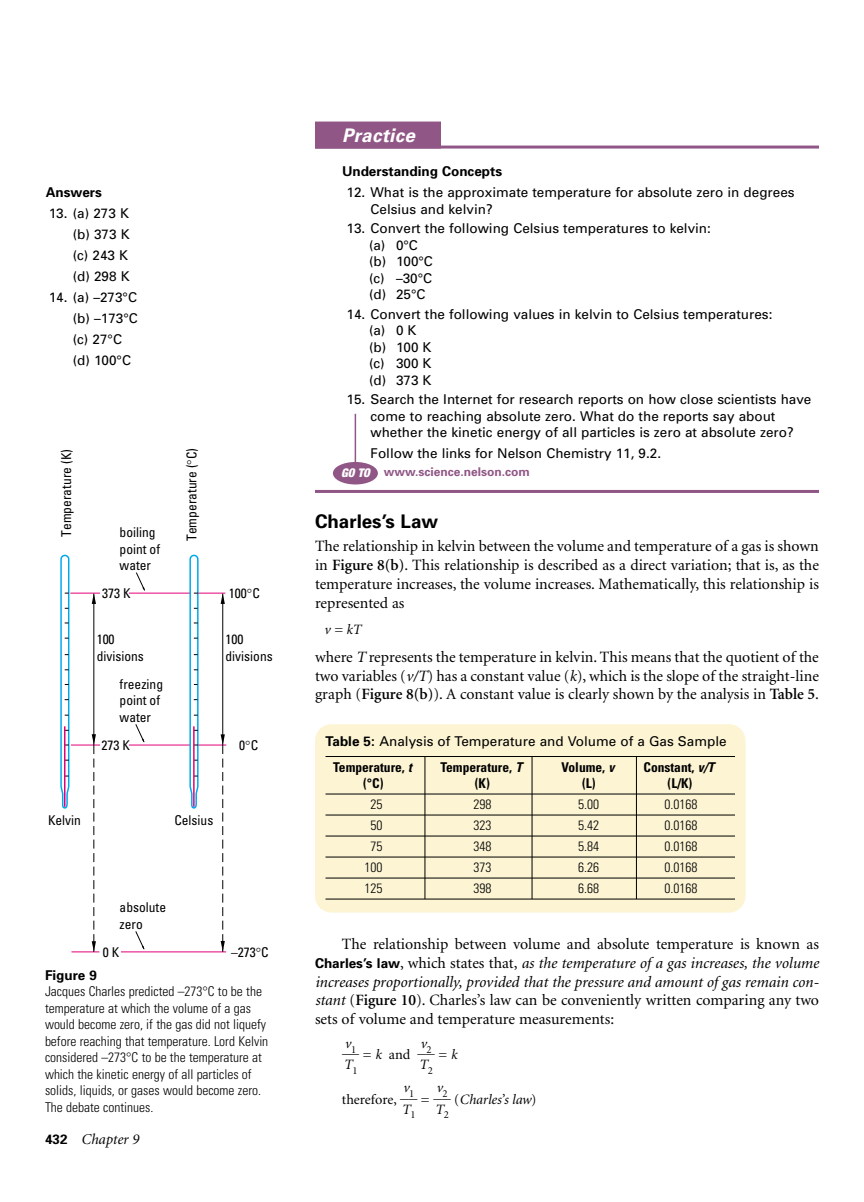
<style>
.page{position:relative;width:864px;height:1202px;background:#fff}
.page>*{position:absolute;margin:0;border:0;box-sizing:border-box;transform-origin:0 0}
.t1{font:700 18.75px "Univers";color:#000}
.t2{font:italic 700 18.75px "Univers";letter-spacing:.015em;color:#fff}
.t3{font:15.75px/18.8px "Minion";color:#000;text-align:justify}
.t4{font:italic 15px "Minion";color:#000}
.t5{font:14.25px/10.1px "Minion";color:#000}
.t6{font:italic 14.25px "Minion";color:#000}
.t7{font:13.5px/16.5px "Univers";color:#000}
.t8{font:300 condensed 13.5px/16.5px "Univers";color:#000}
.t9{font:condensed 13.5px/16.5px "Univers";color:#000}
.t10{font:700 condensed 13.5px "Univers";color:#000}
.t11{font:700 13.5px "Univers";color:#000}
.t12{font:700 12px "Univers";color:#905786}
.t13{font:10.65px "Minion";color:#000}
.s1{font-family:"Univers";font-weight:700;font-style:normal;font-size:13.5px}
.s2{font-family:"Helvetica Neue";font-weight:900;font-style:italic;font-stretch:condensed;color:#fff}
.s3{font-weight:600}
.s4{font-style:italic}
.s5{font-weight:700}
.s6{font-weight:700;font-stretch:condensed}
.s7{font-weight:700;font-style:italic;font-stretch:condensed}
.s8{font-family:"Univers";font-weight:700;font-size:13.5px}
.s9{font-family:"Mathematical Pi One"}
</style>
<div class="page">
<div style="left:315px;top:122px;width:126px;height:26px;background:#905786"></div>
<hr style="left:315px;top:146px;width:504px;height:2px;background:#905786">
<hr style="left:315px;top:490px;width:504px;height:3px;background:#905786">
<hr style="left:71px;top:744px;width:155px;height:1px;background:#e3007a">
<div style="left:100px;top:739px;width:28px;height:11px;background:#fff"></div>
<hr style="left:70px;top:593px;width:155px;height:1px;background:#e3007a">
<svg style="left:60px;top:554px;width:10px;height:255px"></svg>
<hr style="left:64px;top:726px;width:2px;height:80px;background:#e3007a">
<hr style="left:71px;top:951px;width:155px;height:1px;background:#e3007a">
<hr style="left:93px;top:593px;width:1px;height:152px;background:#000">
<hr style="left:222px;top:593px;width:1px;height:152px;background:#000">
<svg style="left:92px;top:593px;width:4px;height:11px"></svg>
<svg style="left:189px;top:554px;width:10px;height:255px"></svg>
<hr style="left:193px;top:726px;width:2px;height:80px;background:#e3007a">
<svg style="left:221px;top:593px;width:4px;height:11px"></svg>
<svg style="left:92px;top:734px;width:4px;height:218px"></svg>
<svg style="left:221px;top:734px;width:4px;height:218px"></svg>
<div style="left:101px;top:588px;width:28px;height:10px;background:#fff"></div>
<div style="left:99px;top:945px;width:22px;height:12px;background:#fff"></div>
<svg style="left:136px;top:572px;width:9px;height:19px"></svg>
<svg style="left:135px;top:724px;width:10px;height:18px"></svg>
<svg style="left:135px;top:931px;width:10px;height:18px"></svg>
<div style="left:333px;top:462px;width:45px;height:22px;background:#905786;border-radius:50%"></div>
<hr style="left:355px;top:414px;width:1px;height:52px;background:#905786">
<div style="left:315px;top:724px;width:431px;height:188px;background:#fcf4d3;border-radius:16px"></div>
<hr style="left:326px;top:756px;width:409px;height:1px;background:#000">
<hr style="left:326px;top:793px;width:409px;height:1px;background:#000">
<hr style="left:326px;top:814px;width:409px;height:1px;background:#000">
<hr style="left:326px;top:835px;width:409px;height:1px;background:#000">
<hr style="left:326px;top:856px;width:409px;height:1px;background:#000">
<hr style="left:326px;top:877px;width:409px;height:1px;background:#000">
<hr style="left:326px;top:898px;width:409px;height:1px;background:#000">
<hr style="left:425px;top:756px;width:1px;height:143px;background:#000">
<hr style="left:636px;top:756px;width:1px;height:143px;background:#000">
<hr style="left:532px;top:756px;width:1px;height:143px;background:#000">
<p class="t11" style="left:46px;top:187px;width:58px">Answers</p>
<p class="t7" style="left:73px;top:204px;width:58px;line-height:21px;text-align:justify;text-indent:-24px">13. (a) 273 K (b) 373 K (c) 243 K (d) 298 K</p>
<p class="t7" style="left:73px;top:288px;width:67px;line-height:21px;text-indent:-24px">14. (a) –273°C (b) –173°C (c) 27°C (d) 100°C</p>
<p class="t9" style="left:59px;top:537px;width:89px;rotate:-90deg">Temperature (K)</p>
<p class="t9" style="left:185px;top:541px;width:95px;rotate:-90deg">Temperature ( C)</p>
<p class="t9" style="left:120px;top:525px;width:42px">boiling point of water</p>
<p class="t9" style="left:102px;top:586px;width:30px">373 K</p>
<p class="t9" style="left:229px;top:586px;width:32px">100 C</p>
<p class="t9" style="left:226px;top:632px;width:49px">100 divisions</p>
<p class="t9" style="left:97px;top:632px;width:49px">100 divisions</p>
<p class="t9" style="left:120px;top:677px;width:45px">freezing point of water</p>
<p class="t9" style="left:102px;top:738px;width:30px">273 K</p>
<p class="t9" style="left:239px;top:738px;width:20px">0 C</p>
<p class="t9" style="left:48px;top:813px;width:34px">Kelvin</p>
<p class="t9" style="left:174px;top:813px;width:40px">Celsius</p>
<p class="t9" style="left:120px;top:900px;width:48px">absolute zero</p>
<p class="t9" style="left:103px;top:945px;width:18px">0 K</p>
<p class="t9" style="left:231px;top:945px;width:39px">–273 C</p>
<p class="t11" style="left:45px;top:970px;width:54px">Figure 9</p>
<p class="t8" style="left:45px;top:984px;width:225px">Jacques Charles predicted –273°C to be the temperature at which the volume of a gas would become zero, if the gas did not liquefy before reaching that temperature. Lord Kelvin considered –273°C to be the temperature at which the kinetic energy of all particles of solids, liquids, or gases would become zero.<br>The debate continues.</p>
<p class="t4" style="left:45px;top:1132px;width:96px"><span class="s1">432</span> Chapter 9</p>
<p class="t2" style="left:342px;top:128px;width:74px">Practice</p>
<p class="t11" style="left:342px;top:167px;width:162px">Understanding Concepts</p>
<p class="t7" style="left:370px;top:185px;width:426px;text-indent:-24px">12. What is the approximate temperature for absolute zero in degrees<br>Celsius and kelvin?</p>
<p class="t7" style="left:369px;top:221px;width:343px;text-indent:-23px">13. Convert the following Celsius temperatures to kelvin: (a) 0°C<br>(b) 100°C<br>(c) –30°C<br>(d) 25°C</p>
<p class="t7" style="left:369px;top:307px;width:405px;text-indent:-23px">14. Convert the following values in kelvin to Celsius temperatures: (a) 0 K<br>(b) 100 K<br>(c) 300 K<br>(d) 373 K</p>
<p class="t7" style="left:370px;top:392px;width:442px;text-indent:-24px">15. Search the Internet for research reports on how close scientists have come to reaching absolute zero. What do the reports say about whether the kinetic energy of all particles is zero at absolute zero?</p>
<p class="t7" style="left:370px;top:446px;width:292px">Follow the links for Nelson Chemistry 11, 9.2.</p>
<p class="t12" style="left:341px;top:467px;width:190px"><span class="s2">GO TO</span> www.science.nelson.com</p>
<p class="t1" style="left:315px;top:514px;width:125px">Charles’s Law</p>
<p class="t3" style="left:315px;top:538px;width:505px">The relationship in kelvin between the volume and temperature of a gas is shown in <span class="s3">Figure 8(b)</span>. This relationship is described as a direct variation; that is, as the temperature increases, the volume increases. Mathematically, this relationship is represented as</p>
<p class="t6" style="left:324px;top:624px;width:39px">v = kT</p>
<p class="t3" style="left:315px;top:648px;width:505px">where <span class="s4">T</span> represents the temperature in kelvin. This means that the quotient of the two variables (<span class="s4">v/T</span>) has a constant value (<span class="s4">k</span>), which is the slope of the straight-line graph (<span class="s3">Figure 8(b)</span>). A constant value is clearly shown by the analysis in <span class="s3">Table 5</span>.</p>
<p class="t7" style="left:333px;top:730px;width:395px;line-height:25.5px;text-indent:-8px"><span class="s5">Table 5:</span> Analysis of Temperature and Volume of a Gas Sample<br><span class="s6">Temperature,</span> <span class="s7">t</span></p>
<p class="t10" style="left:440px;top:762px;width:83px">Temperature, <span class="s4">T</span></p>
<p class="t10" style="left:561px;top:762px;width:55px">Volume, <span class="s4">v</span></p>
<p class="t10" style="left:644px;top:762px;width:72px">Constant, <span class="s4">v/T</span></p>
<p class="t10" style="left:363px;top:778px;width:22px">(°C)</p>
<p class="t10" style="left:475px;top:778px;width:17px">(K)</p>
<p class="t10" style="left:582px;top:778px;width:15px">(L)</p>
<p class="t10" style="left:668px;top:778px;width:26px">(L/K)</p>
<p class="t8" style="left:371px;top:797px;width:13px">25</p>
<p class="t8" style="left:473px;top:797px;width:19px">298</p>
<p class="t8" style="left:578px;top:797px;width:22px">5.00</p>
<p class="t8" style="left:665px;top:797px;width:34px">0.0168</p>
<p class="t8" style="left:371px;top:818px;width:13px">50</p>
<p class="t8" style="left:473px;top:818px;width:19px">323</p>
<p class="t8" style="left:578px;top:818px;width:22px">5.42</p>
<p class="t8" style="left:665px;top:818px;width:34px">0.0168</p>
<p class="t8" style="left:371px;top:839px;width:13px">75</p>
<p class="t8" style="left:473px;top:839px;width:19px">348</p>
<p class="t8" style="left:578px;top:839px;width:22px">5.84</p>
<p class="t8" style="left:665px;top:839px;width:34px">0.0168</p>
<p class="t8" style="left:365px;top:860px;width:19px">100</p>
<p class="t8" style="left:473px;top:860px;width:19px">373</p>
<p class="t8" style="left:578px;top:860px;width:22px">6.26</p>
<p class="t8" style="left:665px;top:860px;width:34px">0.0168</p>
<p class="t8" style="left:365px;top:881px;width:19px">125</p>
<p class="t8" style="left:473px;top:881px;width:19px">398</p>
<p class="t8" style="left:578px;top:881px;width:22px">6.68</p>
<p class="t8" style="left:665px;top:881px;width:34px">0.0168</p>
<p class="t3" style="left:315px;top:936px;width:506px;text-indent:27px">The relationship between volume and absolute temperature is known as <span class="s8">Charles’s law</span>, which states that, <span class="s4">as the temperature of a gas increases, the volume increases proportionally, provided that the pressure and amount of gas remain con&shy;stant</span> (<span class="s3">Figure 10</span>). Charles’s law can be conveniently written comparing any two sets of volume and temperature measurements:</p>
<p class="t5" style="left:342px;top:1051px;width:117px"><span class="s9">--</span> = <span class="s4">k</span> and <span class="s9">--</span> = <span class="s4">k<br>T</span></p>
<p class="t6" style="left:420px;top:1037px;width:13px">v<sub>2</sub></p>
<p class="t13" style="left:428px;top:1066px;width:7px">2</p>
<p class="t5" style="left:342px;top:1095px;width:196px">therefore, <span class="s9">--</span> = <span class="s9">--</span> (<span class="s4">Charles’s law</span>)</p>
<p class="t6" style="left:402px;top:1103px;width:10px">T</p>
<p class="t6" style="left:345px;top:1037px;width:13px">v<sub>1</sub></p>
<p class="t13" style="left:352px;top:1066px;width:7px">1</p>
<p class="t6" style="left:419px;top:1059px;width:10px">T</p>
<p class="t6" style="left:403px;top:1082px;width:13px">v<sub>1</sub></p>
<p class="t13" style="left:410px;top:1110px;width:7px">1</p>
<p class="t6" style="left:436px;top:1082px;width:13px">v<sub>2</sub></p>
<p class="t13" style="left:444px;top:1110px;width:7px">2</p>
<p class="t6" style="left:435px;top:1103px;width:10px">T</p>
</div>
